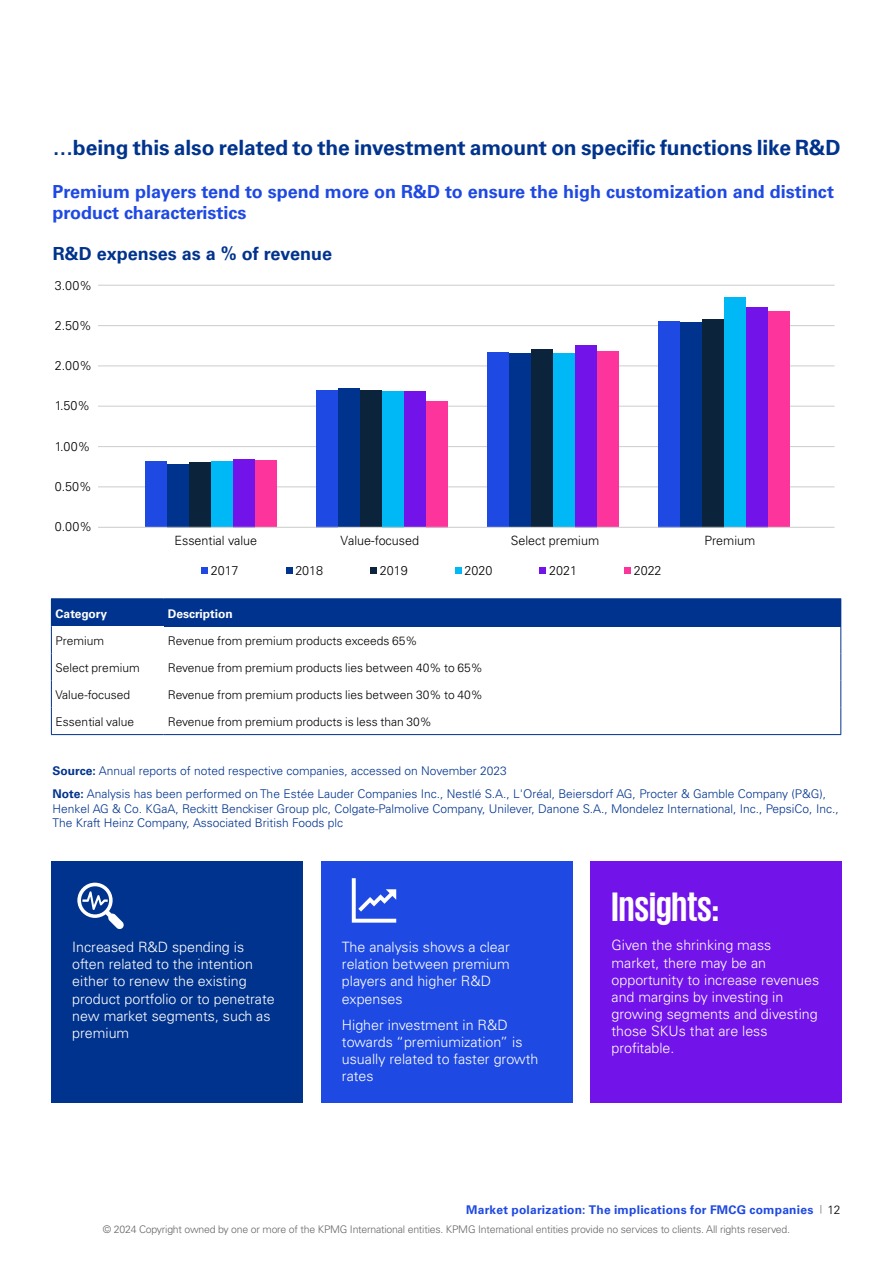
<style>
.page{position:relative;width:893px;height:1263px;background:#fff}
.page>*{position:absolute;margin:0;border:0;box-sizing:border-box;transform-origin:0 0}
.t1{font:700 42px "KPMG";color:#fff}
.t2{font:700 21px "Univers LT Std";letter-spacing:-.005em;color:#00338d}
.t3{font:700 18px/21.6px "Univers LT Std";color:#1e49e2}
.t4{font:700 18px "Univers LT Std";color:#01338d}
.t5{font:300 14.25px/17.1px "Univers LT Std";color:#fff}
.t6{font:300 12.75px "Univers LT Std";color:#000}
.t7{font:300 12px/23.7px "Univers LT Std";color:#01338d}
.t8{font:300 12px "Univers LT Std";color:#000}
.t9{font:700 12px "Univers LT Std";letter-spacing:.02em;color:#1e49e2}
.t10{font:700 12px "Univers LT Std";color:#fff}
.t11{font:300 10.5px "Univers LT Std";letter-spacing:-.02em;color:#666}
.s1{font-weight:700}
.s2{font-weight:300;color:#000}
</style>
<div class="page">
<div style="left:51px;top:861px;width:252px;height:241px;background:#00338d"></div>
<div style="left:590px;top:861px;width:252px;height:241px;background:#7213ea"></div>
<div style="left:321px;top:861px;width:251px;height:241px;background:#1e49e2"></div>
<svg style="left:77px;top:882px;width:47px;height:47px"></svg>
<svg style="left:352px;top:878px;width:44px;height:45px"></svg>
<div style="left:51px;top:599px;width:113px;height:28px;background:#00338d"></div>
<div style="left:164px;top:599px;width:677px;height:28px;background:#00338d"></div>
<hr style="left:51px;top:598px;width:113px;height:1px;background:#00338d">
<hr style="left:164px;top:598px;width:677px;height:1px;background:#00338d">
<svg style="left:51px;top:626px;width:1px;height:108px"></svg>
<svg style="left:840px;top:627px;width:1px;height:107px"></svg>
<hr style="left:51px;top:734px;width:113px;height:1px;background:#00338d">
<hr style="left:164px;top:734px;width:677px;height:1px;background:#00338d">
<hr style="left:98px;top:285px;width:736px;height:1px;background:#ccc">
<hr style="left:98px;top:325px;width:736px;height:1px;background:#ccc">
<hr style="left:98px;top:366px;width:736px;height:1px;background:#ccc">
<hr style="left:98px;top:406px;width:736px;height:1px;background:#ccc">
<hr style="left:98px;top:446px;width:736px;height:1px;background:#ccc">
<hr style="left:98px;top:486px;width:736px;height:1px;background:#ccc">
<div style="left:145px;top:461px;width:22px;height:66px;background:#1e49e2"></div>
<div style="left:316px;top:390px;width:22px;height:137px;background:#1e49e2"></div>
<div style="left:487px;top:353px;width:22px;height:174px;background:#1e49e2"></div>
<div style="left:658px;top:321px;width:22px;height:206px;background:#1e49e2"></div>
<div style="left:167px;top:464px;width:22px;height:63px;background:#00338d"></div>
<div style="left:338px;top:388px;width:22px;height:139px;background:#00338d"></div>
<div style="left:509px;top:353px;width:22px;height:174px;background:#00338d"></div>
<div style="left:680px;top:322px;width:22px;height:205px;background:#00338d"></div>
<div style="left:189px;top:462px;width:22px;height:65px;background:#0c233c"></div>
<div style="left:360px;top:390px;width:22px;height:137px;background:#0c233c"></div>
<div style="left:531px;top:349px;width:22px;height:178px;background:#0c233c"></div>
<div style="left:702px;top:319px;width:22px;height:208px;background:#0c233c"></div>
<div style="left:211px;top:462px;width:22px;height:65px;background:#00b8f5"></div>
<div style="left:382px;top:391px;width:22px;height:136px;background:#00b8f5"></div>
<div style="left:553px;top:353px;width:22px;height:174px;background:#00b8f5"></div>
<div style="left:724px;top:298px;width:22px;height:229px;background:#00b8f5"></div>
<div style="left:233px;top:459px;width:22px;height:68px;background:#7213ea"></div>
<div style="left:404px;top:392px;width:22px;height:135px;background:#7213ea"></div>
<div style="left:575px;top:345px;width:22px;height:182px;background:#7213ea"></div>
<div style="left:746px;top:307px;width:22px;height:220px;background:#7213ea"></div>
<div style="left:255px;top:461px;width:22px;height:66px;background:#fd349c"></div>
<div style="left:426px;top:401px;width:22px;height:126px;background:#fd349c"></div>
<div style="left:597px;top:351px;width:22px;height:176px;background:#fd349c"></div>
<div style="left:768px;top:312px;width:22px;height:215px;background:#fd349c"></div>
<hr style="left:98px;top:527px;width:736px;height:1px;background:#ccc">
<div style="left:201px;top:567px;width:7px;height:7px;background:#1e49e2"></div>
<div style="left:286px;top:567px;width:6px;height:7px;background:#00338d"></div>
<div style="left:370px;top:567px;width:7px;height:7px;background:#0c233c"></div>
<div style="left:455px;top:567px;width:7px;height:7px;background:#00b8f5"></div>
<div style="left:539px;top:567px;width:7px;height:7px;background:#7213ea"></div>
<div style="left:624px;top:567px;width:7px;height:7px;background:#fd349c"></div>
<h2 class="t2" style="left:53px;top:135px;width:789px">…being this also related to the investment amount on specific functions like R&amp;D</h2>
<p class="t3" style="left:53px;top:181px;width:783px">Premium players tend to spend more on R&amp;D to ensure the high customization and distinct product characteristics</p>
<p class="t4" style="left:53px;top:243px;width:281px">R&amp;D expenses as a % of revenue</p>
<p class="t6" style="left:55px;top:278px;width:39px">3.00%</p>
<p class="t6" style="left:55px;top:318px;width:38px">2.50%</p>
<p class="t6" style="left:55px;top:358px;width:39px">2.00%</p>
<p class="t6" style="left:55px;top:398px;width:37px">1.50%</p>
<p class="t6" style="left:55px;top:438px;width:37px">1.00%</p>
<p class="t6" style="left:55px;top:479px;width:38px">0.50%</p>
<p class="t6" style="left:55px;top:519px;width:39px">0.00%</p>
<p class="t6" style="left:174px;top:533px;width:84px">Essential value</p>
<p class="t6" style="left:341px;top:533px;width:80px">Value-focused</p>
<p class="t6" style="left:511px;top:533px;width:90px">Select premium</p>
<p class="t6" style="left:704px;top:533px;width:52px">Premium</p>
<p class="t6" style="left:211px;top:562px;width:29px">2017</p>
<p class="t6" style="left:295px;top:562px;width:29px">2018</p>
<p class="t6" style="left:380px;top:562px;width:29px">2019</p>
<p class="t6" style="left:465px;top:562px;width:29px">2020</p>
<p class="t6" style="left:549px;top:562px;width:29px">2021</p>
<p class="t6" style="left:634px;top:562px;width:29px">2022</p>
<p class="t10" style="left:56px;top:607px;width:53px">Category</p>
<p class="t10" style="left:168px;top:607px;width:66px">Description</p>
<p class="t8" style="left:56px;top:634px;width:50px">Premium</p>
<p class="t8" style="left:168px;top:634px;width:251px">Revenue from premium products exceeds 65%</p>
<p class="t8" style="left:56px;top:661px;width:86px">Select premium</p>
<p class="t8" style="left:168px;top:661px;width:316px">Revenue from premium products lies between 40% to 65%</p>
<p class="t8" style="left:56px;top:688px;width:76px">Value-focused</p>
<p class="t8" style="left:168px;top:688px;width:316px">Revenue from premium products lies between 30% to 40%</p>
<p class="t8" style="left:56px;top:715px;width:80px">Essential value</p>
<p class="t8" style="left:168px;top:715px;width:265px">Revenue from premium products is less than 30%</p>
<p class="t7" style="left:53px;top:759px;width:775px"><span class="s1">Source:</span> Annual reports of noted respective companies, accessed on November 2023<br><span class="s1">Note:</span> Analysis has been performed on The Estée Lauder Companies Inc., Nestlé S.A., L'Oréal, Beiersdorf AG, Procter &amp; Gamble Company (P&amp;G),</p>
<p class="t7" style="left:53px;top:801px;width:788px;line-height:14.4px">Henkel AG &amp; Co. KGaA, Reckitt Benckiser Group plc, Colgate-Palmolive Company, Unilever, Danone S.A., Mondelez International, Inc., PepsiCo, Inc.,<br>The Kraft Heinz Company, Associated British Foods plc</p>
<p class="t5" style="left:72px;top:939px;width:204px">Increased R&amp;D spending is often related to the intention either to renew the existing product portfolio or to penetrate new market segments, such as premium</p>
<p class="t5" style="left:342px;top:939px;width:169px">The analysis shows a clear relation between premium players and higher R&amp;D expenses</p>
<p class="t5" style="left:342px;top:1016px;width:198px">Higher investment in R&amp;D towards “premiumization” is usually related to faster growth rates</p>
<h1 class="t1" style="left:612px;top:885px;width:109px">Insights:</h1>
<p class="t5" style="left:612px;top:937px;width:209px">Given the shrinking mass market, there may be an opportunity to increase revenues and margins by investing in growing segments and divesting those SKUs that are less profitable.</p>
<p class="t9" style="left:466px;top:1202px;width:376px">Market polarization: The implications for FMCG companies <span class="s2">12</span></p>
<p class="t11" style="left:103px;top:1223px;width:689px">© 2024 Copyright owned by one or more of the KPMG International entities. KPMG International entities provide no services to clients. All rights reserved.</p>
</div>
